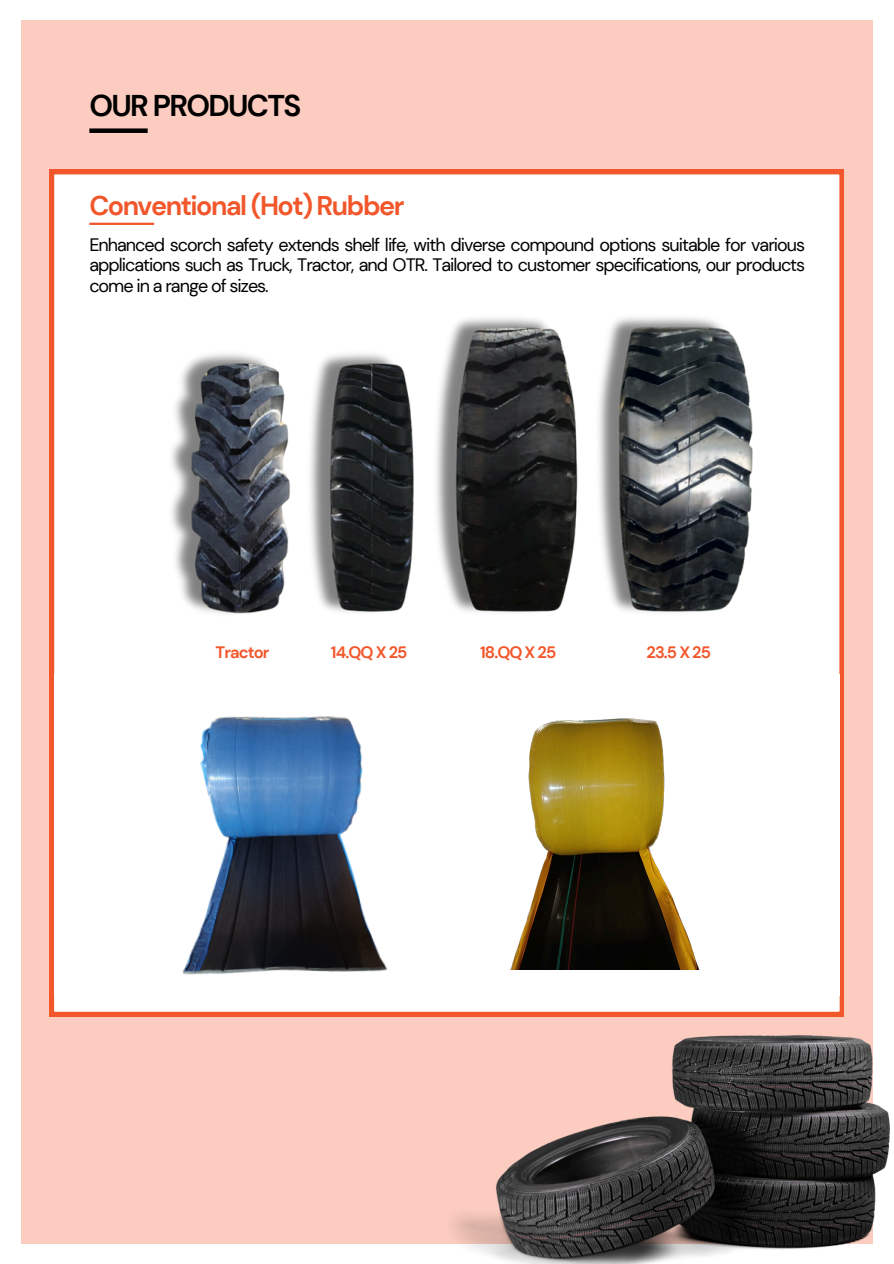
<style>
.page{position:relative;width:894px;height:1264px;background:#fff}
.page>*{position:absolute;margin:0;border:0;box-sizing:border-box;transform-origin:0 0}
.t1{font:700 30px "DM Sans";letter-spacing:-.055em;color:#000}
.t2{font:700 27px "DM Sans";letter-spacing:-.055em;color:#f2572b}
.t3{font:18px/20.2px "DM Sans";letter-spacing:-.055em;color:#000;text-align:justify}
.t4{font:700 16.5px "DM Sans";letter-spacing:-.055em;color:#f2572b}
</style>
<div class="page">
<div style="left:21px;top:20px;width:851px;height:1223px;background:#fbccbf"></div>
<div style="left:89px;top:128px;width:59px;height:5px;background:#000"></div>
<div style="left:50px;top:170px;width:793px;height:506px;background:#fff"></div>
<svg style="left:50px;top:676px;width:793px;height:340px"></svg>
<hr style="left:89px;top:223px;width:65px;height:2px;background:#f2572b">
<div style="left:54px;top:674px;width:784px;height:322px;background:#fff"></div>
<div style="left:54px;top:683px;width:785px;height:328px;background:#fff"></div>
<img style="left:182px;top:716px;width:206px;height:259px">
<img style="left:510px;top:718px;width:189px;height:251px">
<img style="left:446px;top:1035px;width:443px;height:228px">
<img style="left:157px;top:296px;width:617px;height:345px">
<h4 class="t1" style="left:89px;top:86px;width:213px">OUR PRODUCTS</h4>
<h3 class="t2" style="left:89px;top:188px;width:316px">Conventional (Hot) Rubber</h3>
<h3 class="t3" style="left:89px;top:235px;width:717px">Enhanced scorch safety extends shelf life, with diverse compound options suitable for various applications such as Truck, Tractor, and OTR. Tailored to customer specifications, our products come in a range of sizes.</h3>
<h3 class="t4" style="left:215px;top:641px;width:55px">Tractor</h3>
<p class="t4" style="left:331px;top:641px;width:78px">14.QQ X 25</p>
<p class="t4" style="left:480px;top:641px;width:78px">18.QQ X 25</p>
<p class="t4" style="left:646px;top:641px;width:66px">23.5 X 25</p>
</div>
